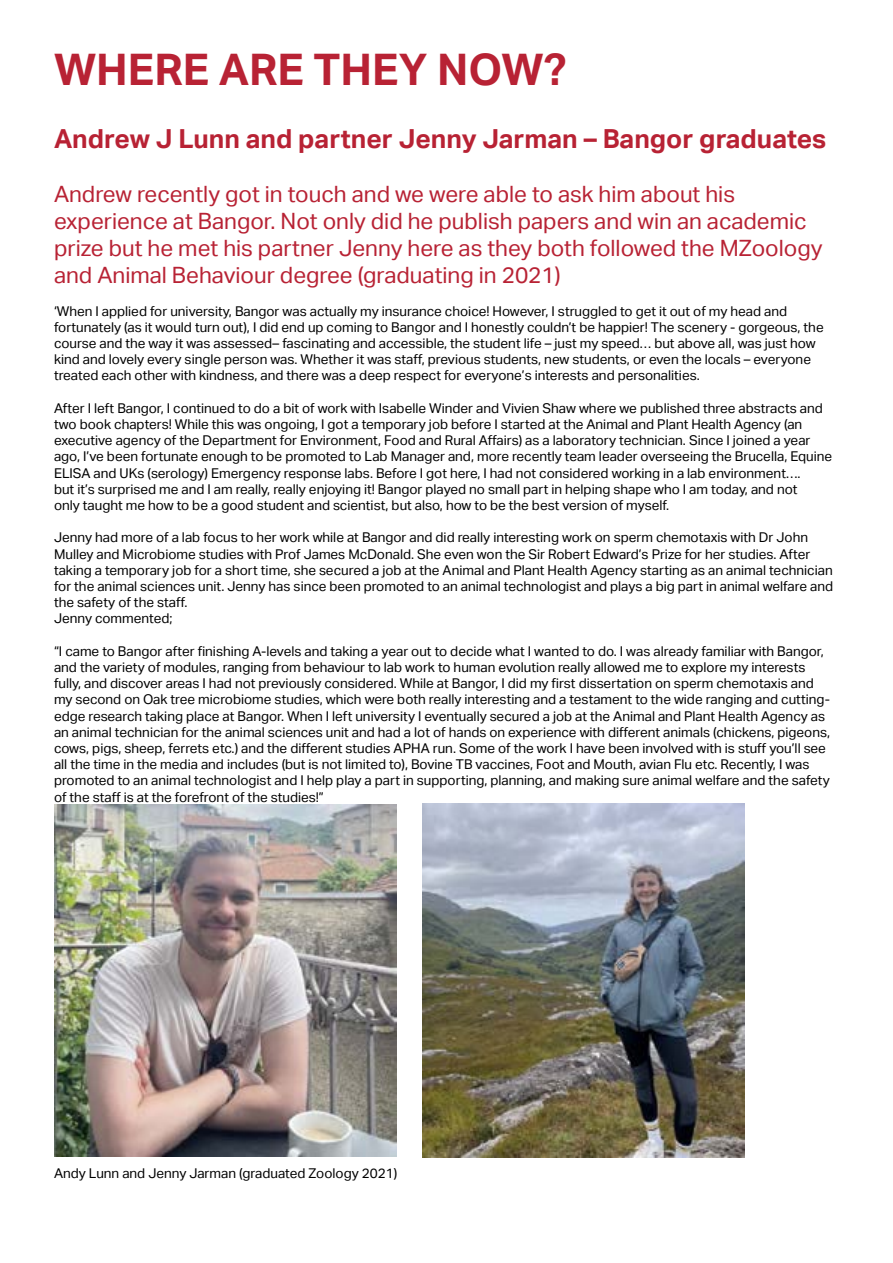
<style>
.page{position:relative;width:893px;height:1263px;background:#fff}
.page>*{position:absolute;margin:0;border:0;box-sizing:border-box;transform-origin:0 0}
.Section_heading{font:700 43.5px "Aktiv Grotesk";color:#b82234}
.Subsection_heading{font:700 26.25px "Aktiv Grotesk";color:#b82234}
.t1{font:22.5px/27px "Aktiv Grotesk";color:#b82234}
.t2{font:13.5px/16.2px "Aktiv Grotesk";color:#000}
</style>
<div class="page">
<img style="left:54px;top:804px;width:342px;height:352px">
<img style="left:422px;top:804px;width:322px;height:354px">
<h1 class="Section_heading" style="left:54px;top:45px;width:514px">WHERE ARE THEY NOW?</h1>
<h2 class="Subsection_heading" style="left:54px;top:124px;width:774px">Andrew J Lunn and partner Jenny Jarman – Bangor graduates</h2>
<p class="t1" style="left:54px;top:181px;width:770px">Andrew recently got in touch and we were able to ask him about his experience at Bangor. Not only did he publish papers and win an academic prize but he met his partner Jenny here as they both followed the MZoology and Animal Behaviour degree (graduating in 2021)</p>
<p class="t2" style="left:54px;top:303px;width:771px">‘When I applied for university, Bangor was actually my insurance choice! However, I struggled to get it out of my head and fortunately (as it would turn out), I did end up coming to Bangor and I honestly couldn’t be happier! The scenery - gorgeous, the course and the way it was assessed– fascinating and accessible, the student life – just my speed… but above all, was just how kind and lovely every single person was. Whether it was staff, previous students, new students, or even the locals – everyone treated each other with kindness, and there was a deep respect for everyone’s interests and personalities.</p>
<p class="t2" style="left:54px;top:400px;width:780px">After I left Bangor, I continued to do a bit of work with Isabelle Winder and Vivien Shaw where we published three abstracts and two book chapters! While this was ongoing, I got a temporary job before I started at the Animal and Plant Health Agency (an executive agency of the Department for Environment, Food and Rural Affairs) as a laboratory technician. Since I joined a year ago, I’ve been fortunate enough to be promoted to Lab Manager and, more recently team leader overseeing the Brucella, Equine ELISA and UKs (serology) Emergency response labs. Before I got here, I had not considered working in a lab environment….<br>but it’s surprised me and I am really, really enjoying it! Bangor played no small part in helping shape who I am today, and not<br>only taught me how to be a good student and scientist, but also, how to be the best version of myself.</p>
<p class="t2" style="left:54px;top:530px;width:781px">Jenny had more of a lab focus to her work while at Bangor and did really interesting work on sperm chemotaxis with Dr John Mulley and Microbiome studies with Prof James McDonald. She even won the Sir Robert Edward’s Prize for her studies. After taking a temporary job for a short time, she secured a job at the Animal and Plant Health Agency starting as an animal technician for the animal sciences unit. Jenny has since been promoted to an animal technologist and plays a big part in animal welfare and the safety of the staff.</p>
<p class="t2" style="left:54px;top:611px;width:120px">Jenny commented;</p>
<p class="t2" style="left:54px;top:643px;width:778px">“I came to Bangor after finishing A-levels and taking a year out to decide what I wanted to do. I was already familiar with Bangor, and the variety of modules, ranging from behaviour to lab work to human evolution really allowed me to explore my interests fully, and discover areas I had not previously considered. While at Bangor, I did my first dissertation on sperm chemotaxis and my second on Oak tree microbiome studies, which were both really interesting and a testament to the wide ranging and cutting&shy;edge research taking place at Bangor. When I left university I eventually secured a job at the Animal and Plant Health Agency as an animal technician for the animal sciences unit and had a lot of hands on experience with different animals (chickens, pigeons, cows, pigs, sheep, ferrets etc.) and the different studies APHA run. Some of the work I have been involved with is stuff you’ll see all the time in the media and includes (but is not limited to), Bovine TB vaccines, Foot and Mouth, avian Flu etc. Recently, I was promoted to an animal technologist and I help play a part in supporting, planning, and making sure animal welfare and the safety of the staff is at the forefront of the studies!”</p>
<p class="t2" style="left:54px;top:1165px;width:345px">Andy Lunn and Jenny Jarman (graduated Zoology 2021)</p>
</div>
